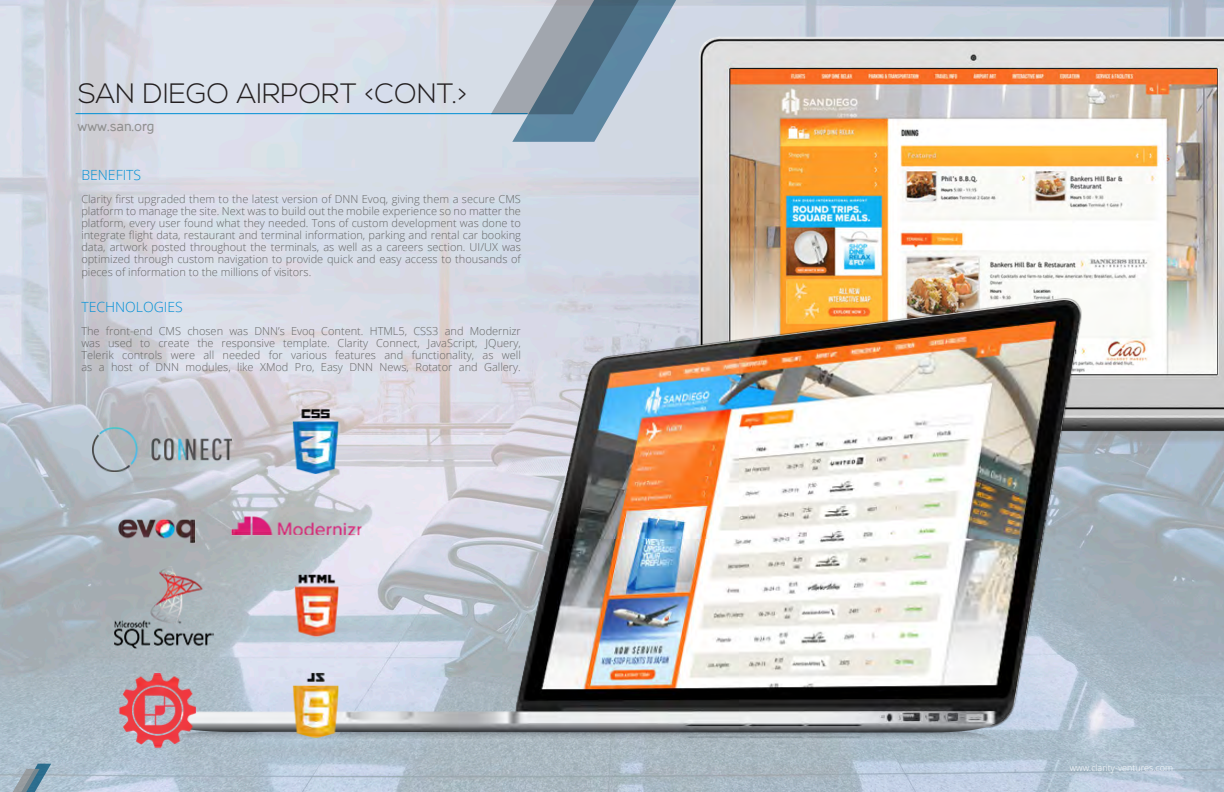
<style>
.page{position:relative;width:1224px;height:792px;background:#fff}
.page>*{position:absolute;margin:0;border:0;box-sizing:border-box;transform-origin:0 0}
.Header_H3{font:300 28px "Nexa";color:#231f20}
.Paragraph_Text{font:300 14px "Open Sans";color:#008fd5}
.Footnotes_Biege{font:14px "Casper";color:#909090}
.t1{font:300 11px/12px "Open Sans";color:#666;text-align:justify}
.t2{font:300 9px "Open Sans";color:#fff}
</style>
<div class="page">
<img style="left:0;top:0;width:1224px;height:792px">
<img style="left:61px;top:405px;width:20px;height:239px">
<img style="left:498px;top:142px;width:726px;height:472px">
<hr style="left:76px;top:113px;width:452px;height:1px;background:#008fd5">
<svg style="left:491px;top:0;width:228px;height:142px"></svg>
<img style="left:593px;top:25px;width:631px;height:439px">
<img style="left:181px;top:285px;width:913px;height:460px">
<img style="left:81px;top:383px;width:400px;height:400px">
<svg style="left:9px;top:764px;width:42px;height:28px"></svg>
<p class="Header_H3" style="left:78px;top:77px;width:391px">SAN DIEGO AIRPORT &lt;CONT.&gt;</p>
<p class="Footnotes_Biege" style="left:78px;top:118px;width:78px">www.san.org</p>
<p class="Paragraph_Text" style="left:81px;top:165px;width:61px">BENEFITS</p>
<p class="t1" style="left:81px;top:193px;width:441px">Clarity first upgraded them to the latest version of DNN Evoq, giving them a secure CMS platform to manage the site. Next was to build out the mobile experience so no matter the platform, every user found what they needed. Tons of custom development was done to integrate flight data, restaurant and terminal information, parking and rental car booking data, artwork posted throughout the terminals, as well as a careers section. UI/UX was optimized through custom navigation to provide quick and easy access to thousands of</p>
<p class="t1" style="left:81px;top:266px;width:231px">pieces of information to the millions of visitors.</p>
<p class="Paragraph_Text" style="left:81px;top:297px;width:103px">TECHNOLOGIES</p>
<p class="t1" style="left:81px;top:325px;width:441px">The front-end CMS chosen was DNN’s Evoq Content. HTML5, CSS3 and Modernizr was used to create the responsive template. Clarity Connect, JavaScript, JQuery, Telerik controls were all needed for various features and functionality, as well as a host of DNN modules, like XMod Pro, Easy DNN News, Rotator and Gallery.</p>
<p class="t2" style="left:1070px;top:761px;width:105px">www.clarity-ventures.com</p>
</div>
